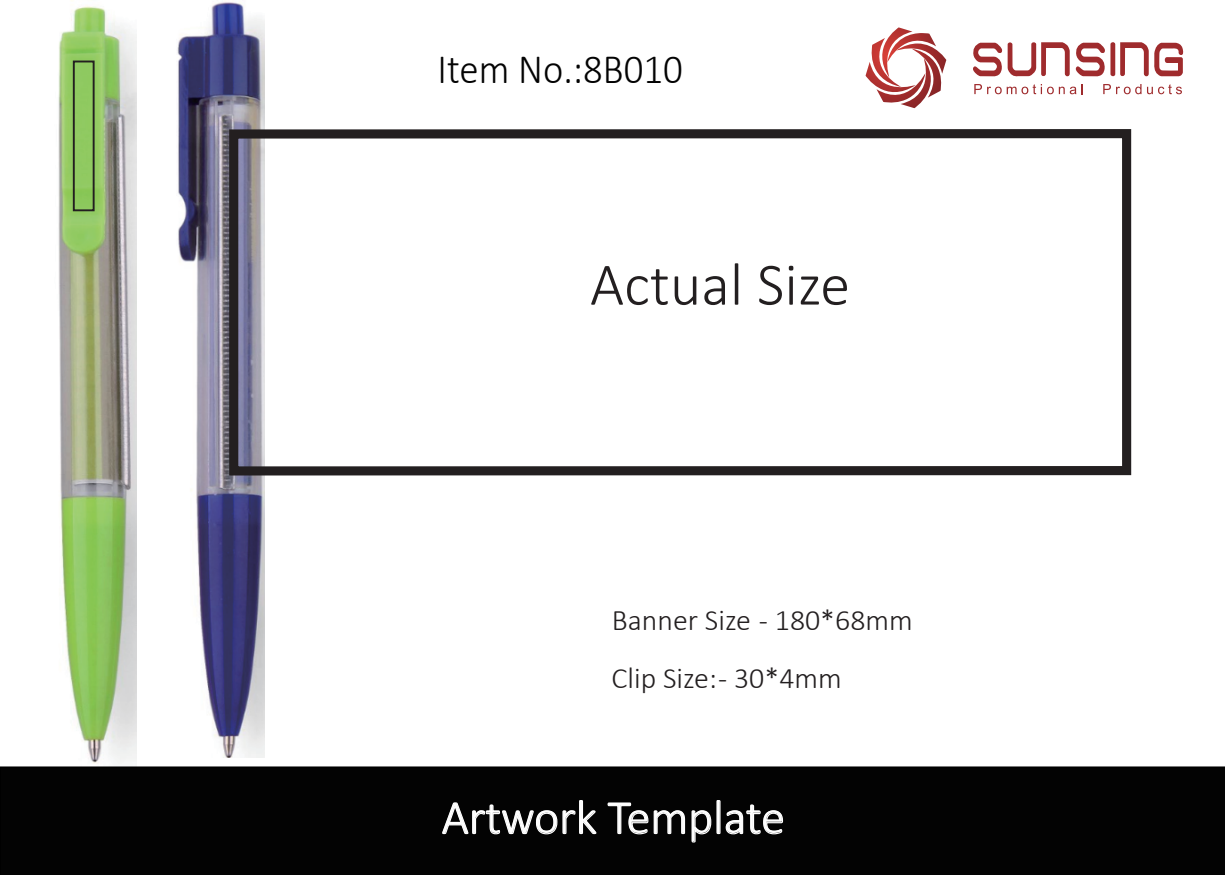
<style>
.page{position:relative;width:1225px;height:875px;background:#fff}
.page>*{position:absolute;margin:0;border:0;box-sizing:border-box;transform-origin:0 0}
.t1{font:300 60.55px "Calibri";color:#231f20}
.t2{font:300 47.95px "Calibri";color:#fff}
.t3{font:300 42px "Calibri";color:#030303;scale:.93 1}
.t4{font:300 29.93px "Calibri";color:#231f20}
</style>
<div class="page">
<img style="left:58px;top:0;width:78px;height:764px">
<img style="left:177px;top:2px;width:88px;height:756px">
<svg style="left:973px;top:43px;width:29px;height:33px"></svg>
<svg style="left:1008px;top:42px;width:97px;height:35px"></svg>
<div style="left:1110px;top:42px;width:5px;height:34px;background:#9f2b2d;border-radius:2px"></div>
<svg style="left:1120px;top:42px;width:63px;height:34px"></svg>
<svg style="left:974px;top:84px;width:109px;height:10px"></svg>
<svg style="left:1103px;top:84px;width:79px;height:10px"></svg>
<svg style="left:865px;top:27px;width:82px;height:82px"></svg>
<div style="left:0;top:766px;width:1225px;height:109px;background:#030303"></div>
<svg style="left:442px;top:797px;width:155px;height:43px"></svg>
<svg style="left:607px;top:799px;width:177px;height:44px"></svg>
<div style="left:229px;top:129px;width:902px;height:347px;border:9px solid #231f20"></div>
<div style="left:73px;top:61px;width:22px;height:150px;border:2px solid #231f20"></div>
<h3 class="t3" style="left:438px;top:43px;width:265px">Item No.:8B010</h3>
<h1 class="t1" style="left:590px;top:247px;width:262px">Actual Size</h1>
<p class="t4" style="left:612px;top:602px;width:302px">Banner Size - 180*68mm</p>
<p class="t4" style="left:612px;top:659px;width:232px">Clip Size: - 30*4mm</p>
<h2 class="t2" style="left:442px;top:788px;width:345px">Artwork Template</h2>
</div>
